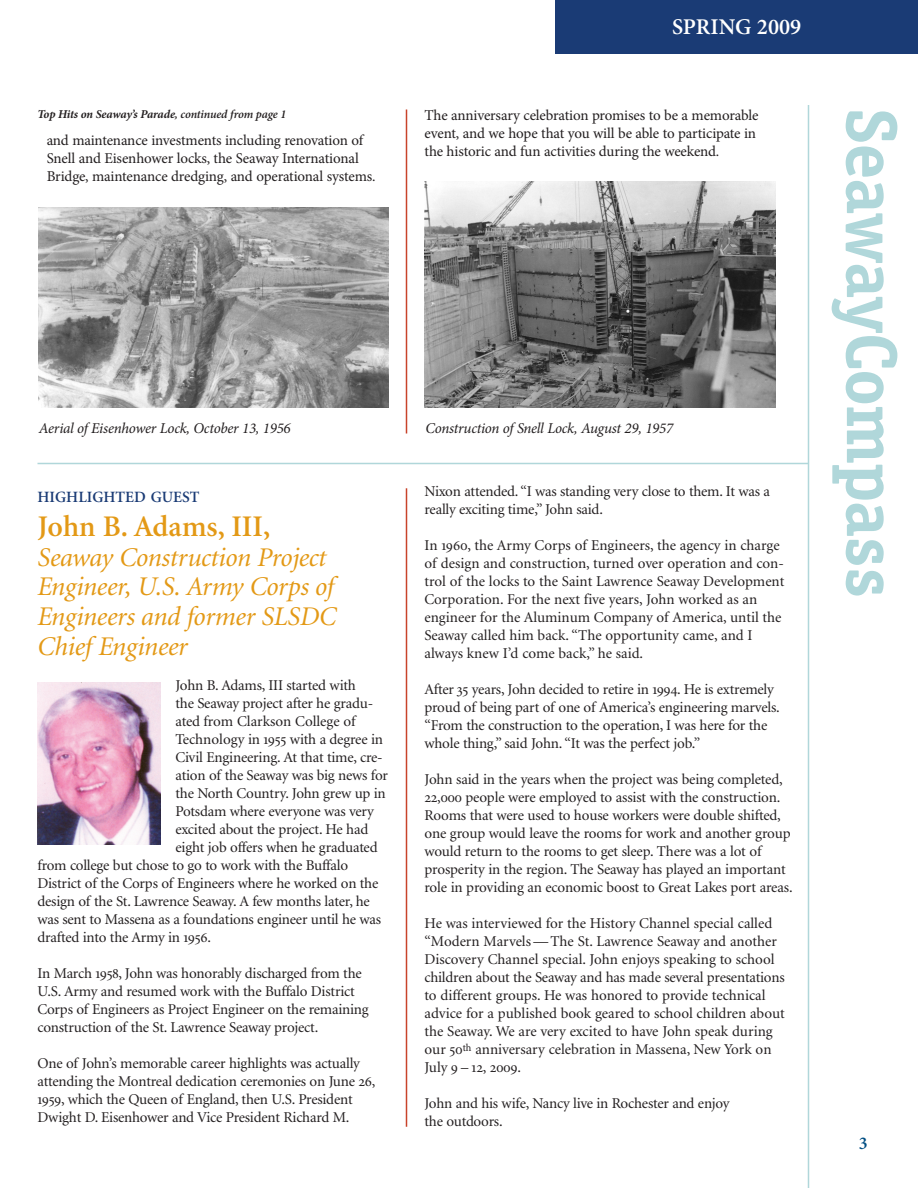
<style>
.page{position:relative;width:918px;height:1188px;background:#fff}
.page>*{position:absolute;margin:0;border:0;box-sizing:border-box;transform-origin:0 0}
.t1{font:700 72px "Officina Serif";letter-spacing:-.02em;color:#b0d7da}
.t2{font:600 30px "Minion EDO";color:#e39916}
.t3{font:italic 27px/30px "Minion EDO";letter-spacing:-.015em;color:#e39916}
.t4{font:600 22.5px "Minion Pro";color:#fff}
.t5{font:600 18px "Minion Pro";color:#004e83}
.t6{font:600 15.75px "Minion EDO";color:#1a3b75}
.t7{font:15px/18px "Minion EDO";letter-spacing:-.015em;color:#231f20}
.t8{font:15px/18px "Minion Pro";letter-spacing:-.01em;color:#231f20}
.t9{font:italic 15px "Minion Pro";letter-spacing:-.015em;color:#231f20}
.t10{font:italic 700 12px "Minion Pro";letter-spacing:-.02em;color:#231f20}
.s1{font-weight:600}
</style>
<div class="page">
<hr style="left:808px;top:105px;width:1px;height:1083px;background:#b0d7da">
<div style="left:555px;top:0;width:363px;height:54px;background:#1a3b75"></div>
<hr style="left:406px;top:110px;width:1px;height:324px;background:#c8432b">
<hr style="left:38px;top:463px;width:771px;height:1px;background:#b0d7da">
<img style="left:38px;top:207px;width:351px;height:201px">
<img style="left:425px;top:182px;width:350px;height:226px">
<hr style="left:406px;top:488px;width:1px;height:639px;background:#c8432b">
<img style="left:38px;top:682px;width:122px;height:162px">
<p class="t10" style="left:38px;top:110px;width:250px">Top Hits on Seaway’s Parade<span class="s1">, continued from page 1</span></p>
<p class="t8" style="left:47px;top:132px;width:330px">and maintenance investments including renovation of<br>Snell and Eisenhower locks, the Seaway International<br>Bridge, maintenance dredging, and operational systems.</p>
<h3 class="t4" style="left:672px;top:18px;width:131px">SPRING 2009</h3>
<p class="t8" style="left:424px;top:108px;width:335px">The anniversary celebration promises to be a memorable event, and we hope that you will be able to participate in the historic and fun activities during the weekend.</p>
<p class="t9" style="left:39px;top:422px;width:253px">Aerial of Eisenhower Lock, October 13, 1956</p>
<p class="t9" style="left:425px;top:422px;width:249px">Construction of Snell Lock, August 29, 1957</p>
<p class="t6" style="left:38px;top:491px;width:163px">HIGHLIGHTED GUEST</p>
<h2 class="t2" style="left:38px;top:514px;width:234px">John B. Adams, III,</h2>
<h3 class="t3" style="left:38px;top:544px;width:301px">Seaway Construction Project<br>Engineer, U.S. Army Corps of<br>Engineers and former SLSDC<br>Chief Engineer</h3>
<p class="t7" style="left:176px;top:678px;width:182px">John B. Adams, III started with</p>
<p class="t7" style="left:176px;top:696px;width:199px">the Seaway project after he gradu-</p>
<p class="t7" style="left:176px;top:714px;width:182px">ated from Clarkson College of</p>
<p class="t7" style="left:176px;top:732px;width:209px">Technology in 1955 with a degree in</p>
<p class="t7" style="left:176px;top:750px;width:209px">Civil Engineering. At that time, cre-</p>
<p class="t7" style="left:176px;top:768px;width:214px">ation of the Seaway was big news for</p>
<p class="t7" style="left:176px;top:786px;width:212px">the North Country. John grew up in</p>
<p class="t7" style="left:176px;top:804px;width:200px">Potsdam where everyone was very</p>
<p class="t7" style="left:176px;top:822px;width:194px">excited about the project. He had</p>
<p class="t7" style="left:176px;top:840px;width:204px">eight job offers when he graduated</p>
<p class="t7" style="left:38px;top:858px;width:312px">from college but chose to go to work with the Buffalo</p>
<p class="t7" style="left:38px;top:876px;width:342px">District of the Corps of Engineers where he worked on the</p>
<p class="t7" style="left:38px;top:894px;width:334px">design of the St. Lawrence Seaway. A few months later, he</p>
<p class="t7" style="left:38px;top:912px;width:345px">was sent to Massena as a foundations engineer until he was</p>
<p class="t7" style="left:38px;top:930px;width:175px">drafted into the Army in 1956.</p>
<p class="t7" style="left:38px;top:966px;width:333px">In March 1958, John was honorably discharged from the U.S. Army and resumed work with the Buffalo District Corps of Engineers as Project Engineer on the remaining construction of the St. Lawrence Seaway project.</p>
<p class="t7" style="left:38px;top:1056px;width:339px">One of John’s memorable career highlights was actually attending the Montreal dedication ceremonies on June 26, 1959, which the Queen of England, then U.S. President Dwight D. Eisenhower and Vice President Richard M.</p>
<p class="t7" style="left:424px;top:484px;width:347px">Nixon attended. “I was standing very close to them. It was a really exciting time,” John said.</p>
<p class="t7" style="left:424px;top:538px;width:361px">In 1960, the Army Corps of Engineers, the agency in charge of design and construction, turned over operation and con&shy;trol of the locks to the Saint Lawrence Seaway Development Corporation. For the next five years, John worked as an engineer for the Aluminum Company of America, until the Seaway called him back. “The opportunity came, and I always knew I’d come back,” he said.</p>
<p class="t7" style="left:424px;top:682px;width:357px">After 35 years, John decided to retire in 1994. He is extremely proud of being part of one of America’s engineering marvels. “From the construction to the operation, I was here for the whole thing,” said John. “It was the perfect job.”</p>
<p class="t7" style="left:424px;top:772px;width:370px">John said in the years when the project was being completed, 22,000 people were employed to assist with the construction.<br>Rooms that were used to house workers were double shifted, one group would leave the rooms for work and another group would return to the rooms to get sleep. There was a lot of prosperity in the region. The Seaway has played an important role in providing an economic boost to Great Lakes port areas.</p>
<p class="t7" style="left:424px;top:916px;width:362px">He was interviewed for the History Channel special called “Modern Marvels—The St. Lawrence Seaway and another Discovery Channel special. John enjoys speaking to school children about the Seaway and has made several presentations to different groups. He was honored to provide technical advice for a published book geared to school children about the Seaway. We are very excited to have John speak during our 50<sup>th</sup> anniversary celebration in Massena, New York on July 9–12, 2009.</p>
<p class="t7" style="left:425px;top:1096px;width:307px">John and his wife, Nancy live in Rochester and enjoy the outdoors.</p>
<h1 class="t1" style="left:899px;top:108px;width:492px;rotate:90deg">SeawayCompass</h1>
<p class="t5" style="left:859px;top:1136px;width:10px">3</p>
</div>
